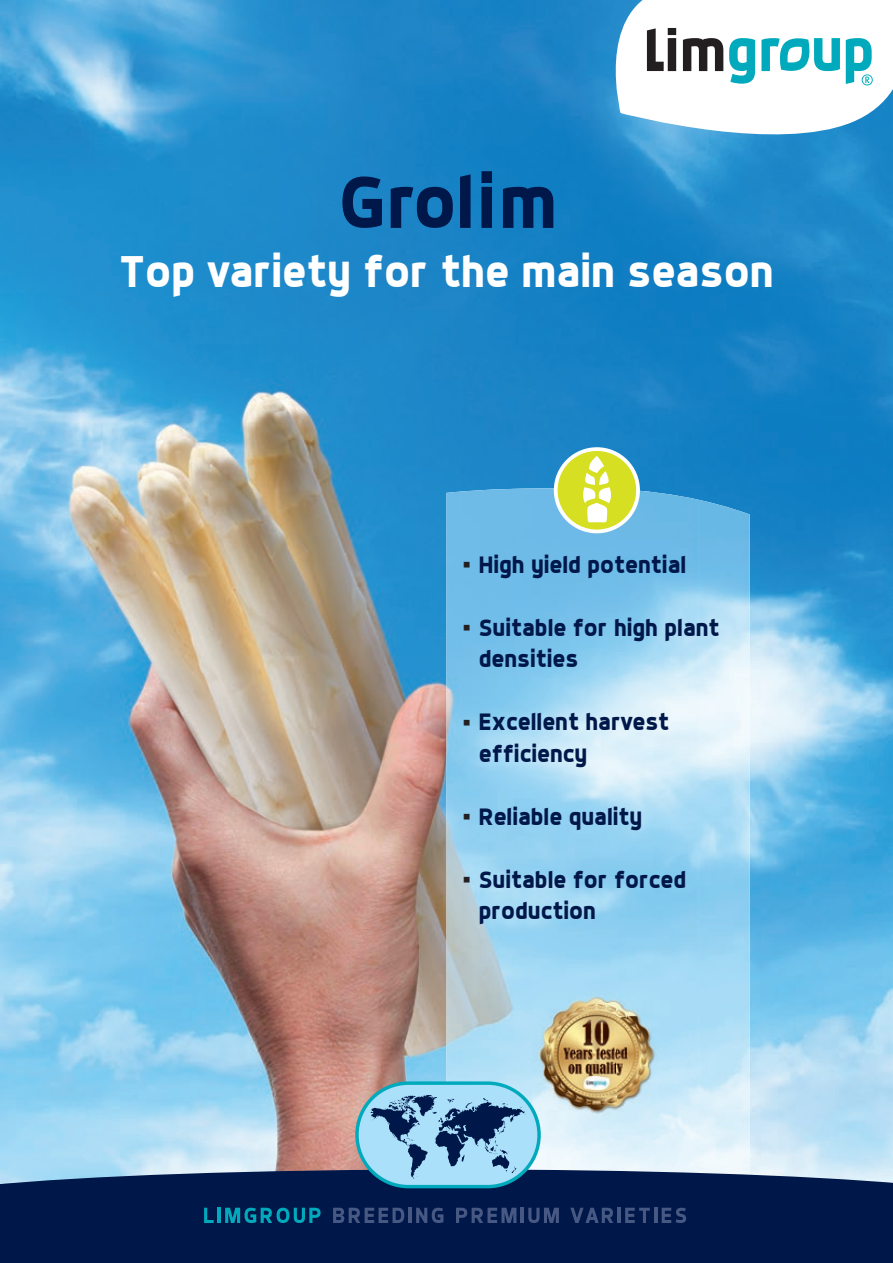
<style>
.page{position:relative;width:893px;height:1263px;background:#fff}
.page>*{position:absolute;margin:0;border:0;box-sizing:border-box;transform-origin:0 0}
.t1{font:700 74.25px "Dyno";letter-spacing:.02em;color:#00174a}
.t2{font:700 45px "Dyno";color:#fff}
.t3{font:700 30px/63px "Dyno";color:#231f20}
.t4{font:700 24px/31.5px "Dyno";color:#00174a}
</style>
<div class="page">
<img style="left:0;top:0;width:893px;height:1169px">
<img style="left:446px;top:488px;width:254px;height:536px">
<img style="left:699px;top:500px;width:51px;height:669px">
<img style="left:446px;top:1024px;width:101px;height:145px">
<img style="left:649px;top:1024px;width:51px;height:145px">
<img style="left:547px;top:1118px;width:102px;height:51px">
<img style="left:534px;top:992px;width:124px;height:126px">
<div style="left:556px;top:449px;width:82px;height:82px;background:#d6df21;border-radius:50%"></div>
<div style="left:554px;top:447px;width:86px;height:86px;border:4px solid #fff;border-radius:50%"></div>
<svg style="left:583px;top:456px;width:28px;height:66px"></svg>
<div style="left:0;top:1169px;width:893px;height:94px;background:#00174a"></div>
<svg style="left:204px;top:1208px;width:10px;height:15px"></svg>
<hr style="left:218px;top:1208px;width:3px;height:15px;background:#00aabc">
<svg style="left:225px;top:1208px;width:96px;height:15px"></svg>
<svg style="left:333px;top:1208px;width:71px;height:15px"></svg>
<hr style="left:409px;top:1208px;width:3px;height:15px;background:#475983">
<svg style="left:416px;top:1208px;width:27px;height:15px"></svg>
<svg style="left:456px;top:1208px;width:60px;height:15px"></svg>
<hr style="left:521px;top:1208px;width:3px;height:15px;background:#475983">
<svg style="left:528px;top:1208px;width:31px;height:15px"></svg>
<svg style="left:570px;top:1208px;width:43px;height:15px"></svg>
<hr style="left:618px;top:1208px;width:3px;height:15px;background:#475983">
<svg style="left:625px;top:1208px;width:25px;height:15px"></svg>
<hr style="left:654px;top:1208px;width:3px;height:15px;background:#475983">
<svg style="left:662px;top:1208px;width:24px;height:15px"></svg>
<svg style="left:357px;top:1083px;width:182px;height:103px;background:#7aa9c7"></svg>
<div style="left:355px;top:1081px;width:186px;height:107px;border:3px solid #00aabc;border-radius:52px"></div>
<svg style="left:595px;top:0;width:298px;height:137px"></svg>
<div style="left:840px;top:0;width:53px;height:14px;background:#fff"></div>
<h1 class="t1" style="left:339px;top:157px;width:220px">Grolim</h1>
<h2 class="t2" style="left:119px;top:245px;width:656px">Top variety for the main season</h2>
<p class="t3" style="left:463px;top:533px;width:10px">• •</p>
<p class="t4" style="left:479px;top:548px;width:209px">High yield potential</p>
<p class="t4" style="left:479px;top:611px;width:242px">Suitable for high plant densities</p>
<p class="t3" style="left:463px;top:690px;width:10px">•</p>
<p class="t3" style="left:463px;top:785px;width:10px">• •</p>
<p class="t4" style="left:479px;top:706px;width:192px">Excellent harvest efficiency</p>
<p class="t4" style="left:479px;top:800px;width:165px">Reliable quality</p>
<p class="t4" style="left:479px;top:863px;width:209px">Suitable for forced production</p>
</div>
